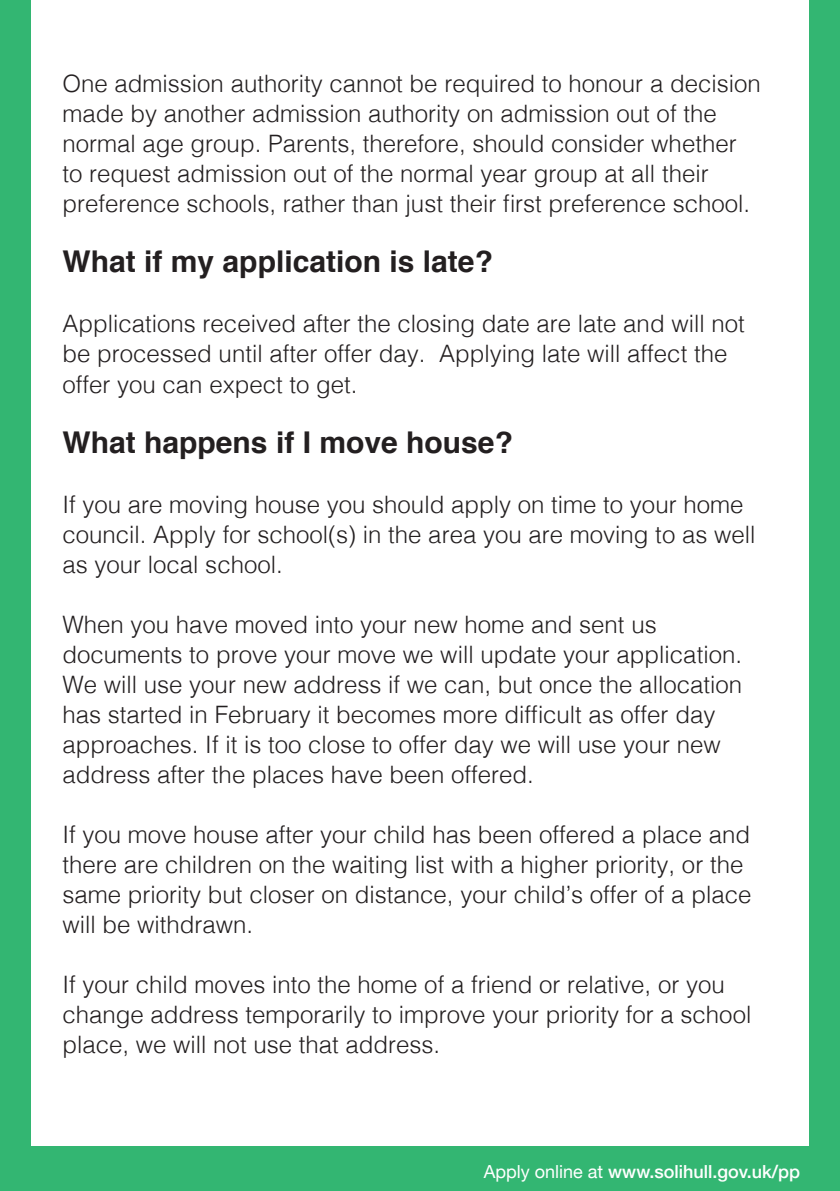
<style>
.page{position:relative;width:840px;height:1191px;background:#fff}
.page>*{position:absolute;margin:0;border:0;box-sizing:border-box;transform-origin:0 0}
.t1{font:700 30px "Helvetica";color:#231f20}
.t2{font:300 24px/30px "Helvetica";color:#231f20}
.t3{font:500 18px "Helvetica Neue";color:#fff}
.s1{font-weight:400}
</style>
<div class="page">
<div style="left:0;top:0;width:839px;height:1191px;background:#33b672"></div>
<div style="left:31px;top:0;width:777px;height:1145px;background:#fff"></div>
<p class="t2" style="left:62px;top:67px;width:699px">One admission authority cannot be required to honour a decision made by another admission authority on admission out of the normal age group. Parents, therefore, should consider whether to request admission out of the normal year group at all their preference schools, rather than just their first preference school.</p>
<p class="t1" style="left:62px;top:238px;width:432px">What if my application is late?</p>
<p class="t2" style="left:62px;top:307px;width:683px">Applications received after the closing date are late and will not be processed until after offer day. Applying late will affect the offer you can expect to get.</p>
<p class="t1" style="left:62px;top:418px;width:452px">What happens if I move house?</p>
<p class="t2" style="left:62px;top:487px;width:694px">If you are moving house you should apply on time to your home council. Apply for school(s) in the area you are moving to as well as your local school.</p>
<p class="t2" style="left:62px;top:607px;width:680px">When you have moved into your new home and sent us documents to prove your move we will update your application.<br>We will use your new address if we can, but once the allocation has started in February it becomes more difficult as offer day approaches. If it is too close to offer day we will use your new address after the places have been offered.</p>
<p class="t2" style="left:62px;top:817px;width:690px">If you move house after your child has been offered a place and there are children on the waiting list with a higher priority, or the same priority but closer on distance, your child’s offer of a place will be withdrawn.</p>
<p class="t2" style="left:62px;top:967px;width:690px">If your child moves into the home of a friend or relative, or you change address temporarily to improve your priority for a school place, we will not use that address.</p>
<p class="t3" style="left:483px;top:1157px;width:318px"><span class="s1">Apply online at</span> www.solihull.gov.uk/pp</p>
</div>
